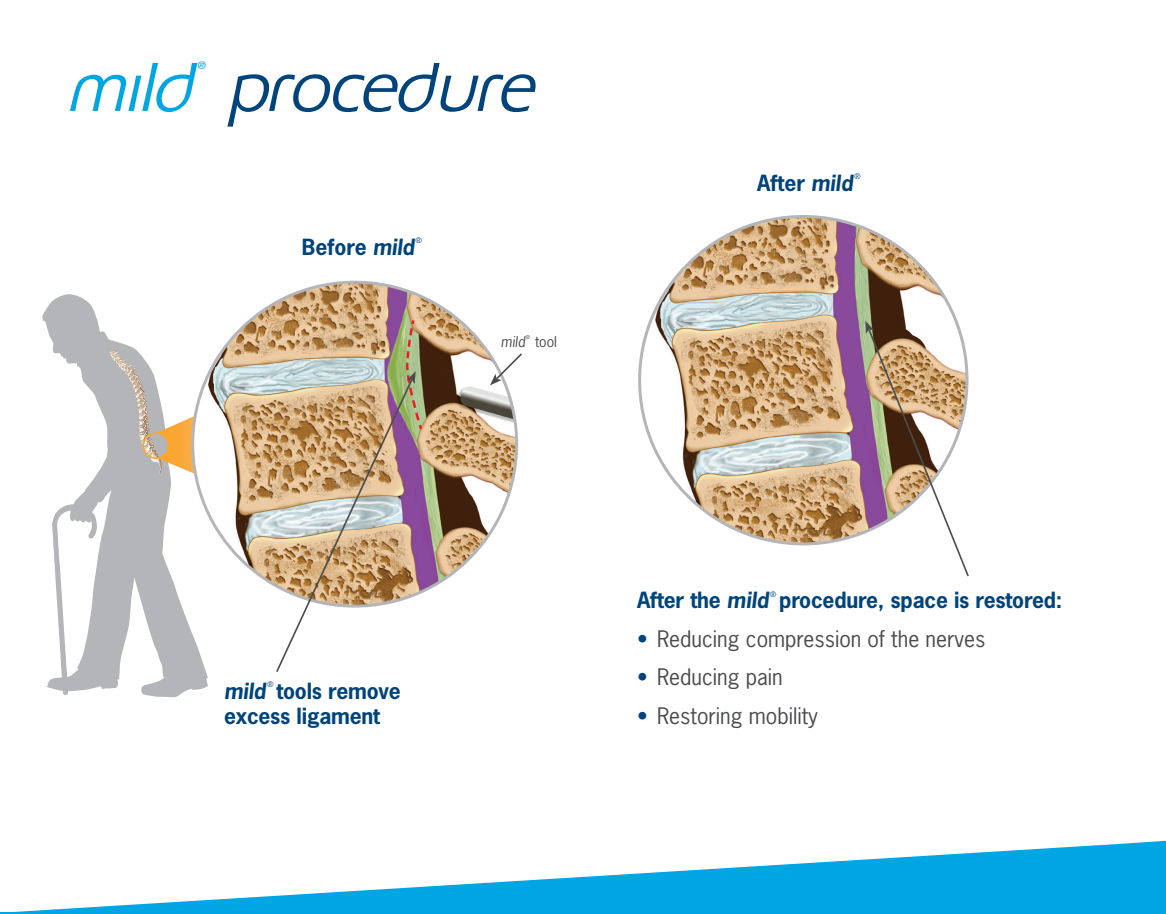
<style>
.page{position:relative;width:1166px;height:914px;background:#fff}
.page>*{position:absolute;margin:0;border:0;box-sizing:border-box;transform-origin:0 0}
.t1{font:italic 500 71.75px "Vertos Mild";letter-spacing:-.005em;color:#00447b}
.t2{font:21.35px "News Gothic";color:#4b4c4d}
.t3{font:700 21px/24.8px "News Gothic";letter-spacing:-.01em;color:#00447b}
.t4{font:italic 700 21px "News Gothic";color:#00447b}
.t5{font:italic 14px "News Gothic";color:#4b4c4d}
.t6{font:14px "News Gothic";color:#4b4c4d}
.t7{font:italic 500 11.2px "Vertos Mild";color:#00a5e3}
.t8{font:7.17px "News Gothic";color:#00447b}
.t9{font:5.08px "News Gothic";color:#4b4c4d}
.s1{color:#00a5e3}
.s2{font-style:italic}
.s3{color:#00447b}
</style>
<div class="page">
<svg style="left:42px;top:294px;width:114px;height:264px"></svg>
<svg style="left:52px;top:503px;width:47px;height:55px"></svg>
<svg style="left:110px;top:349px;width:46px;height:126px;background:#bcb9b8"></svg>
<svg style="left:156px;top:320px;width:94px;height:238px"></svg>
<div style="left:142px;top:432px;width:27px;height:27px;border:2px solid #faa633;border-radius:50%"></div>
<img style="left:193px;top:282px;width:323px;height:324px;border-radius:162px">
<svg style="left:490px;top:353px;width:32px;height:32px"></svg>
<svg style="left:275px;top:318px;width:148px;height:240px;background:#c3a98e"></svg>
<img style="left:639px;top:216px;width:328px;height:328px;border-radius:164px">
<svg style="left:865px;top:321px;width:104px;height:237px"></svg>
<svg style="left:0;top:558px;width:1166px;height:356px"></svg>
<p class="t7" style="left:197px;top:61px;width:10px">®</p>
<h1 class="t1" style="left:67px;top:57px;width:470px"><span class="s1">mild</span> procedure</h1>
<p class="t3" style="left:302px;top:234px;width:114px">Before <span class="s2">mild</span></p>
<p class="t8" style="left:416px;top:235px;width:7px">®</p>
<p class="t5" style="left:501px;top:332px;width:26px">mild</p>
<p class="t9" style="left:526px;top:334px;width:6px">®</p>
<p class="t6" style="left:535px;top:332px;width:24px">tool</p>
<p class="t3" style="left:757px;top:170px;width:97px">After <span class="s2">mild</span></p>
<p class="t8" style="left:854px;top:172px;width:7px">®</p>
<p class="t4" style="left:224px;top:677px;width:43px">mild</p>
<p class="t8" style="left:267px;top:679px;width:7px">®</p>
<p class="t3" style="left:224px;top:678px;width:178px;text-indent:52px">tools remove excess ligament</p>
<p class="t3" style="left:637px;top:587px;width:133px">After the <span class="s2">mild</span></p>
<p class="t8" style="left:770px;top:589px;width:7px">®</p>
<p class="t3" style="left:779px;top:587px;width:285px">procedure, space is restored:</p>
<p class="t2" style="left:637px;top:625px;width:350px"><span class="s3">•</span> Reducing compression of the nerves</p>
<p class="t2" style="left:637px;top:663px;width:147px"><span class="s3">•</span> Reducing pain</p>
<p class="t2" style="left:637px;top:701px;width:182px"><span class="s3">•</span> Restoring mobility</p>
</div>
